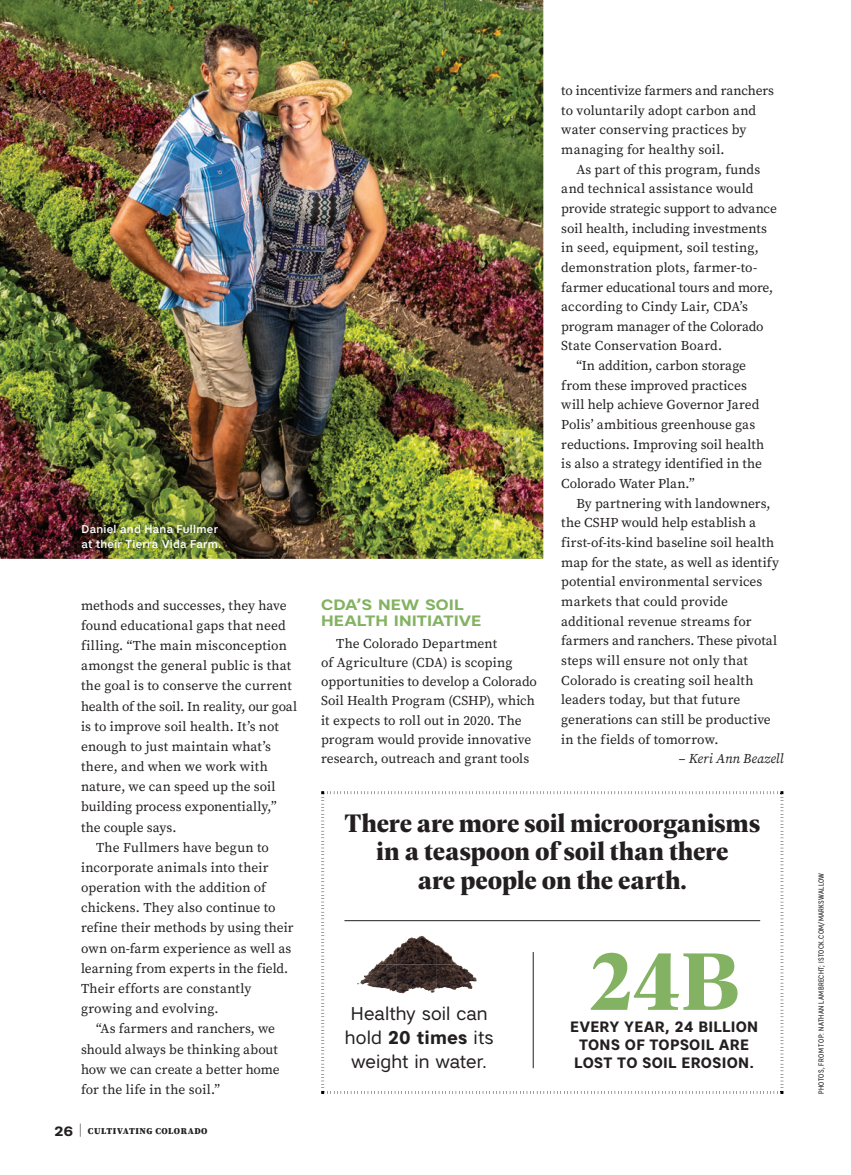
<style>
.page{position:relative;width:851px;height:1175px;background:#fff}
.page>*{position:absolute;margin:0;border:0;box-sizing:border-box;transform-origin:0 0}
.t1{font:700 87px "Geller Headline";color:#83b262}
.t2{font:700 27px/28.5px "Geller Headline";color:#231f20;text-align:center}
.t3{font:18.45px/24.2px "Artico";letter-spacing:.005em;color:#231f20;text-align:center}
.t4{font:700 15px/18px "Artico";letter-spacing:.015em;color:#231f20;text-align:center}
.t5{font:700 15px/16.5px "Artico Expanded";letter-spacing:.005em;color:#83b262}
.t6{font:13.5px/19.2px "Source Serif Pro";letter-spacing:.005em;color:#231f20}
.t7{font:italic 13.5px "Source Serif Pro";color:#231f20}
.t8{font:500 11.25px/15px "Artico";letter-spacing:.025em;color:#fff}
.t9{font:900 9px "Source Serif Pro";letter-spacing:.06em;color:#231f20}
.t10{font:7.5px "Artico Condensed";letter-spacing:.04em;color:#231f20}
.s1{font-family:"Artico Expanded";font-weight:700;font-size:13.5px}
.s2{font-family:"Artico Expanded";font-weight:200;font-size:13.5px}
.s3{font-weight:700}
</style>
<div class="page">
<svg style="left:321px;top:791px;width:463px;height:303px"></svg>
<img style="left:0;top:0;width:543px;height:559px">
<hr style="left:344px;top:920px;width:416px;height:1px;background:#231f20">
<hr style="left:533px;top:952px;width:1px;height:116px;background:#231f20">
<img style="left:376px;top:947px;width:21px;height:17px">
<img style="left:397px;top:935px;width:40px;height:29px">
<img style="left:437px;top:944px;width:20px;height:20px">
<img style="left:357px;top:964px;width:80px;height:29px">
<img style="left:437px;top:964px;width:40px;height:25px">
<img style="left:79px;top:522px;width:147px;height:32px">
<p class="t8" style="left:82px;top:521px;width:141px">Daniel and Hana Fullmer at their Tierra Vida Farm.</p>
<p class="t6" style="left:81px;top:595px;width:207px">methods and successes, they have</p>
<p class="t6" style="left:81px;top:615px;width:206px">found educational gaps that need</p>
<p class="t6" style="left:81px;top:636px;width:207px">filling. “The main misconception</p>
<p class="t6" style="left:81px;top:656px;width:212px">amongst the general public is that</p>
<p class="t6" style="left:81px;top:676px;width:212px">the goal is to conserve the current</p>
<p class="t6" style="left:81px;top:696px;width:217px">health of the soil. In reality, our goal</p>
<p class="t6" style="left:81px;top:716px;width:199px">is to improve soil health. It’s not</p>
<p class="t6" style="left:81px;top:736px;width:191px">enough to just maintain what’s</p>
<p class="t6" style="left:81px;top:757px;width:188px">there, and when we work with</p>
<p class="t6" style="left:81px;top:777px;width:196px">nature, we can speed up the soil</p>
<p class="t6" style="left:81px;top:797px;width:197px">building process exponentially,”</p>
<p class="t6" style="left:81px;top:817px;width:97px">the couple says.</p>
<p class="t6" style="left:96px;top:837px;width:174px">The Fullmers have begun to</p>
<p class="t6" style="left:81px;top:857px;width:189px">incorporate animals into their</p>
<p class="t6" style="left:81px;top:878px;width:186px">operation with the addition of</p>
<p class="t6" style="left:81px;top:898px;width:196px">chickens. They also continue to</p>
<p class="t6" style="left:81px;top:918px;width:214px">refine their methods by using their</p>
<p class="t6" style="left:81px;top:938px;width:212px">own on-farm experience as well as</p>
<p class="t6" style="left:81px;top:958px;width:209px">learning from experts in the field.</p>
<p class="t6" style="left:81px;top:978px;width:172px">Their efforts are constantly</p>
<p class="t6" style="left:81px;top:999px;width:139px">growing and evolving.</p>
<p class="t6" style="left:96px;top:1019px;width:181px">“As farmers and ranchers, we</p>
<p class="t6" style="left:81px;top:1039px;width:198px">should always be thinking about</p>
<p class="t6" style="left:81px;top:1059px;width:200px">how we can create a better home</p>
<p class="t6" style="left:81px;top:1079px;width:141px">for the life in the soil.”</p>
<p class="t9" style="left:54px;top:1125px;width:155px"><span class="s1">26</span> <span class="s2">|</span> CULTIVATING COLORADO</p>
<p class="t5" style="left:321px;top:596px;width:162px">CDA’S NEW SOIL<br>HEALTH INITIATIVE</p>
<p class="t6" style="left:321px;top:633px;width:217px;text-indent:15px">The Colorado Department<br>of Agriculture (CDA) is scoping opportunities to develop a Colorado<br>Soil Health Program (CSHP), which it expects to roll out in 2020. The program would provide innovative research, outreach and grant tools</p>
<p class="t6" style="left:561px;top:81px;width:214px;line-height:19.6px">to incentivize farmers and ranchers to voluntarily adopt carbon and water conserving practices by managing for healthy soil.</p>
<p class="t6" style="left:576px;top:159px;width:185px">As part of this program, funds</p>
<p class="t6" style="left:561px;top:179px;width:194px">and technical assistance would</p>
<p class="t6" style="left:561px;top:199px;width:217px">provide strategic support to advance</p>
<p class="t6" style="left:561px;top:218px;width:207px">soil health, including investments</p>
<p class="t6" style="left:561px;top:238px;width:199px">in seed, equipment, soil testing,</p>
<p class="t6" style="left:561px;top:258px;width:197px">demonstration plots, farmer-to-</p>
<p class="t6" style="left:561px;top:277px;width:213px">farmer educational tours and more,</p>
<p class="t6" style="left:561px;top:297px;width:188px">according to Cindy Lair, CDA’s</p>
<p class="t6" style="left:561px;top:317px;width:204px">program manager of the Colorado</p>
<p class="t6" style="left:561px;top:336px;width:162px">State Conservation Board.</p>
<p class="t6" style="left:576px;top:356px;width:171px">“In addition, carbon storage</p>
<p class="t6" style="left:561px;top:376px;width:187px">from these improved practices</p>
<p class="t6" style="left:561px;top:395px;width:199px">will help achieve Governor Jared</p>
<p class="t6" style="left:561px;top:415px;width:195px">Polis’ ambitious greenhouse gas</p>
<p class="t6" style="left:561px;top:434px;width:204px">reductions. Improving soil health</p>
<p class="t6" style="left:561px;top:454px;width:202px">is also a strategy identified in the</p>
<p class="t6" style="left:561px;top:474px;width:135px">Colorado Water Plan.”</p>
<p class="t6" style="left:576px;top:493px;width:196px">By partnering with landowners,</p>
<p class="t6" style="left:561px;top:513px;width:196px">the CSHP would help establish a</p>
<p class="t6" style="left:561px;top:533px;width:214px">first-of-its-kind baseline soil health</p>
<p class="t6" style="left:561px;top:552px;width:219px">map for the state, as well as identify</p>
<p class="t6" style="left:561px;top:572px;width:202px">potential environmental services</p>
<p class="t6" style="left:561px;top:592px;width:168px">markets that could provide</p>
<p class="t6" style="left:561px;top:611px;width:192px">additional revenue streams for</p>
<p class="t6" style="left:561px;top:631px;width:217px">farmers and ranchers. These pivotal</p>
<p class="t6" style="left:561px;top:651px;width:188px">steps will ensure not only that</p>
<p class="t6" style="left:561px;top:670px;width:194px">Colorado is creating soil health</p>
<p class="t6" style="left:561px;top:690px;width:181px">leaders today, but that future</p>
<p class="t6" style="left:561px;top:709px;width:211px">generations can still be productive</p>
<p class="t6" style="left:561px;top:729px;width:159px">in the fields of tomorrow.</p>
<p class="t7" style="left:678px;top:749px;width:106px">– Keri Ann Beazell</p>
<h2 class="t2" style="left:344px;top:807px;width:417px">There are more soil microorganisms in a teaspoon of soil than there<br>are people on the earth.</h2>
<h3 class="t3" style="left:351px;top:1001px;width:138px">Healthy soil can</h3>
<h3 class="t3" style="left:345px;top:1025px;width:150px">hold <span class="s3">20 times</span> its weight in water.</h3>
<h1 class="t1" style="left:589px;top:919px;width:151px">24B</h1>
<p class="t4" style="left:570px;top:1017px;width:189px">EVERY YEAR, 24 BILLION<br>TONS OF TOPSOIL ARE<br>LOST TO SOIL EROSION.</p>
<p class="t10" style="left:816px;top:1094px;width:223px;rotate:-90deg">PHOTOS, FROM TOP: NATHAN LAMBRECHT; ISTOCK.COM/MARKSWALLOW</p>
</div>
